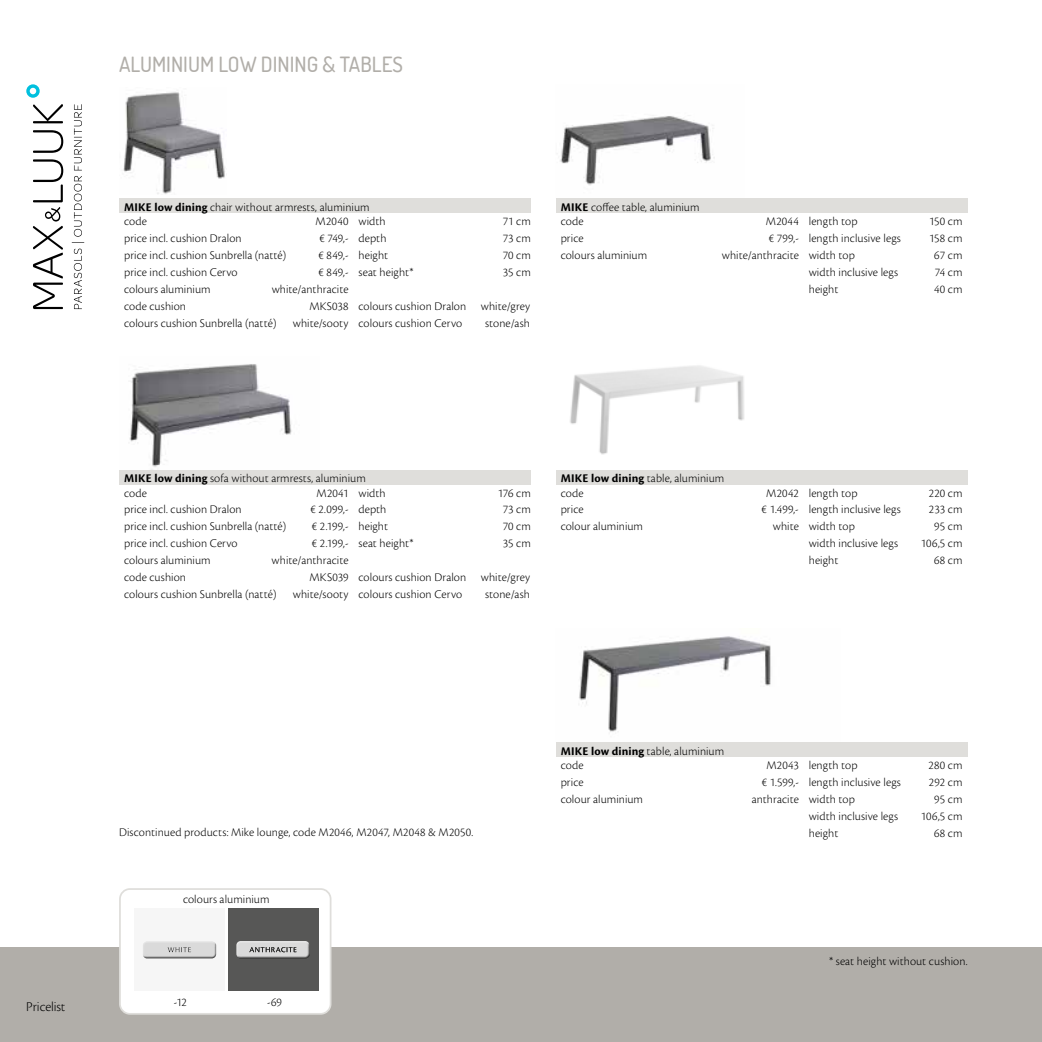
<style>
.page{position:relative;width:1042px;height:1042px;background:#fff}
.page>*{position:absolute;margin:0;border:0;box-sizing:border-box;transform-origin:0 0}
.t1{font:500 21px "Dosis";color:#b1aea9}
.t2{font:300 14px "Cronos Pro";letter-spacing:-.005em;color:#000}
.t3{font:300 12.25px/14.5px "Cronos Pro";letter-spacing:.01em;color:#000}
.s1{font-weight:700}
</style>
<div class="page">
<div style="left:0;top:947px;width:1042px;height:95px;background:#b1aea9"></div>
<img style="left:579px;top:636px;width:192px;height:96px">
<img style="left:123px;top:92px;width:102px;height:102px">
<img style="left:570px;top:365px;width:174px;height:90px">
<img style="left:560px;top:116px;width:155px;height:70px">
<img style="left:129px;top:364px;width:163px;height:106px">
<div style="left:120px;top:889px;width:211px;height:125px;background:#fff;border-radius:10px"></div>
<div style="left:119px;top:888px;width:212px;height:126px;border:2px solid #dfdedb;border-radius:10px"></div>
<div style="left:134px;top:908px;width:91px;height:83px;background:#f6f6f6"></div>
<div style="left:140px;top:940px;width:78px;height:17px;background:#fff;opacity:.75"></div>
<div style="left:140px;top:942px;width:79px;height:17px;background:#000;opacity:.75"></div>
<div style="left:228px;top:908px;width:91px;height:83px;background:#575756"></div>
<div style="left:233px;top:940px;width:79px;height:17px;background:#fff;opacity:.75"></div>
<div style="left:234px;top:942px;width:79px;height:17px;background:#000;opacity:.75"></div>
<div style="left:556px;top:742px;width:411px;height:15px;background:#dfdedb"></div>
<div style="left:556px;top:470px;width:411px;height:14px;background:#dfdedb"></div>
<div style="left:556px;top:198px;width:411px;height:15px;background:#dfdedb"></div>
<div style="left:119px;top:198px;width:412px;height:15px;background:#dfdedb"></div>
<div style="left:119px;top:470px;width:412px;height:14px;background:#dfdedb"></div>
<svg style="left:26px;top:84px;width:14px;height:14px"></svg>
<svg style="left:74px;top:249px;width:8px;height:60px"></svg>
<svg style="left:72px;top:176px;width:12px;height:67px"></svg>
<svg style="left:74px;top:104px;width:8px;height:66px"></svg>
<svg style="left:33px;top:159px;width:31px;height:150px"></svg>
<svg style="left:33px;top:130px;width:30px;height:23px"></svg>
<svg style="left:33px;top:104px;width:30px;height:19px"></svg>
<h1 class="t1" style="left:119px;top:51px;width:285px">ALUMINIUM LOW DINING &amp; TABLES</h1>
<p class="t3" style="left:124px;top:199px;width:247px"><span class="s1">MIKE low dining</span> chair without armrests, aluminium code</p>
<p class="t3" style="left:316px;top:214px;width:72px">M2040 width</p>
<p class="t3" style="left:503px;top:214px;width:30px">71 cm</p>
<p class="t3" style="left:561px;top:199px;width:140px"><span class="s1">MIKE</span> coffee table, aluminium code</p>
<p class="t3" style="left:766px;top:214px;width:93px">M2044 length top</p>
<p class="t3" style="left:929px;top:214px;width:35px">150 cm</p>
<p class="t3" style="left:124px;top:231px;width:119px">price incl. cushion Dralon</p>
<p class="t3" style="left:319px;top:231px;width:69px">€ 749,- depth</p>
<p class="t3" style="left:503px;top:231px;width:30px">73 cm</p>
<p class="t3" style="left:124px;top:248px;width:164px">price incl. cushion Sunbrella (natté)</p>
<p class="t3" style="left:319px;top:248px;width:71px">€ 849,- height</p>
<p class="t3" style="left:503px;top:248px;width:30px">70 cm</p>
<p class="t3" style="left:124px;top:265px;width:115px">price incl. cushion Cervo</p>
<p class="t3" style="left:319px;top:265px;width:96px">€ 849,- seat height*</p>
<p class="t3" style="left:503px;top:265px;width:30px">35 cm</p>
<p class="t3" style="left:124px;top:282px;width:88px">colours aluminium</p>
<p class="t3" style="left:272px;top:282px;width:78px">white/anthracite</p>
<p class="t3" style="left:124px;top:299px;width:64px">code cushion</p>
<p class="t3" style="left:309px;top:299px;width:222px">MKS038 colours cushion Dralon white/grey</p>
<p class="t3" style="left:124px;top:316px;width:154px">colours cushion Sunbrella (natté)</p>
<p class="t3" style="left:293px;top:316px;width:171px">white/sooty colours cushion Cervo</p>
<p class="t3" style="left:485px;top:316px;width:46px">stone/ash</p>
<p class="t3" style="left:561px;top:231px;width:24px">price</p>
<p class="t3" style="left:769px;top:231px;width:134px">€ 799,- length inclusive legs</p>
<p class="t3" style="left:929px;top:231px;width:35px">158 cm</p>
<p class="t3" style="left:561px;top:248px;width:88px">colours aluminium</p>
<p class="t3" style="left:722px;top:248px;width:134px">white/anthracite width top</p>
<p class="t3" style="left:934px;top:248px;width:30px">67 cm</p>
<p class="t3" style="left:809px;top:265px;width:91px">width inclusive legs</p>
<p class="t3" style="left:935px;top:265px;width:29px">74 cm</p>
<p class="t3" style="left:809px;top:282px;width:31px">height</p>
<p class="t3" style="left:934px;top:282px;width:30px">40 cm</p>
<p class="t3" style="left:124px;top:471px;width:243px"><span class="s1">MIKE low dining</span> sofa without armrests, aluminium code</p>
<p class="t3" style="left:316px;top:485px;width:71px">M2041 width</p>
<p class="t3" style="left:498px;top:485px;width:35px">176 cm</p>
<p class="t3" style="left:561px;top:471px;width:165px"><span class="s1">MIKE low dining</span> table, aluminium code</p>
<p class="t3" style="left:766px;top:485px;width:93px">M2042 length top</p>
<p class="t3" style="left:929px;top:485px;width:35px">220 cm</p>
<p class="t3" style="left:124px;top:502px;width:119px">price incl. cushion Dralon</p>
<p class="t3" style="left:310px;top:502px;width:77px">€ 2.099,- depth</p>
<p class="t3" style="left:503px;top:502px;width:30px">73 cm</p>
<p class="t3" style="left:124px;top:519px;width:164px">price incl. cushion Sunbrella (natté)</p>
<p class="t3" style="left:312px;top:519px;width:78px">€ 2.199,- height</p>
<p class="t3" style="left:503px;top:519px;width:30px">70 cm</p>
<p class="t3" style="left:124px;top:536px;width:115px">price incl. cushion Cervo</p>
<p class="t3" style="left:312px;top:536px;width:103px">€ 2.199,- seat height*</p>
<p class="t3" style="left:503px;top:536px;width:30px">35 cm</p>
<p class="t3" style="left:124px;top:553px;width:88px">colours aluminium</p>
<p class="t3" style="left:272px;top:553px;width:78px">white/anthracite</p>
<p class="t3" style="left:124px;top:570px;width:64px">code cushion</p>
<p class="t3" style="left:309px;top:570px;width:222px">MKS039 colours cushion Dralon white/grey</p>
<p class="t3" style="left:124px;top:587px;width:154px">colours cushion Sunbrella (natté)</p>
<p class="t3" style="left:293px;top:587px;width:171px">white/sooty colours cushion Cervo</p>
<p class="t3" style="left:485px;top:587px;width:46px">stone/ash</p>
<p class="t3" style="left:561px;top:502px;width:24px">price</p>
<p class="t3" style="left:761px;top:502px;width:141px">€ 1.499,- length inclusive legs</p>
<p class="t3" style="left:929px;top:502px;width:35px">233 cm</p>
<p class="t3" style="left:561px;top:519px;width:84px">colour aluminium</p>
<p class="t3" style="left:773px;top:519px;width:83px">white width top</p>
<p class="t3" style="left:934px;top:519px;width:30px">95 cm</p>
<p class="t3" style="left:809px;top:536px;width:91px">width inclusive legs</p>
<p class="t3" style="left:921px;top:536px;width:43px">106,5 cm</p>
<p class="t3" style="left:809px;top:553px;width:31px">height</p>
<p class="t3" style="left:934px;top:553px;width:30px">68 cm</p>
<p class="t2" style="left:26px;top:999px;width:41px">Pricelist</p>
<p class="t3" style="left:119px;top:824px;width:356px">Discontinued products: Mike lounge, code M2046, M2047, M2048 &amp; M2050.</p>
<p class="t3" style="left:183px;top:892px;width:88px">colours aluminium</p>
<p class="t3" style="left:174px;top:995px;width:15px">-12</p>
<p class="t3" style="left:267px;top:995px;width:16px">-69</p>
<p class="t3" style="left:561px;top:743px;width:165px"><span class="s1">MIKE low dining</span> table, aluminium code</p>
<p class="t3" style="left:766px;top:758px;width:93px">M2043 length top</p>
<p class="t3" style="left:928px;top:758px;width:36px">280 cm</p>
<p class="t3" style="left:561px;top:775px;width:24px">price</p>
<p class="t3" style="left:761px;top:775px;width:141px">€ 1.599,- length inclusive legs</p>
<p class="t3" style="left:929px;top:775px;width:35px">292 cm</p>
<p class="t3" style="left:561px;top:792px;width:84px">colour aluminium</p>
<p class="t3" style="left:752px;top:792px;width:105px">anthracite width top</p>
<p class="t3" style="left:934px;top:792px;width:30px">95 cm</p>
<p class="t3" style="left:809px;top:809px;width:91px">width inclusive legs</p>
<p class="t3" style="left:921px;top:809px;width:43px">106,5 cm</p>
<p class="t3" style="left:809px;top:826px;width:31px">height</p>
<p class="t3" style="left:934px;top:826px;width:30px">68 cm</p>
<p class="t3" style="left:829px;top:954px;width:140px">* seat height without cushion.</p>
</div>
